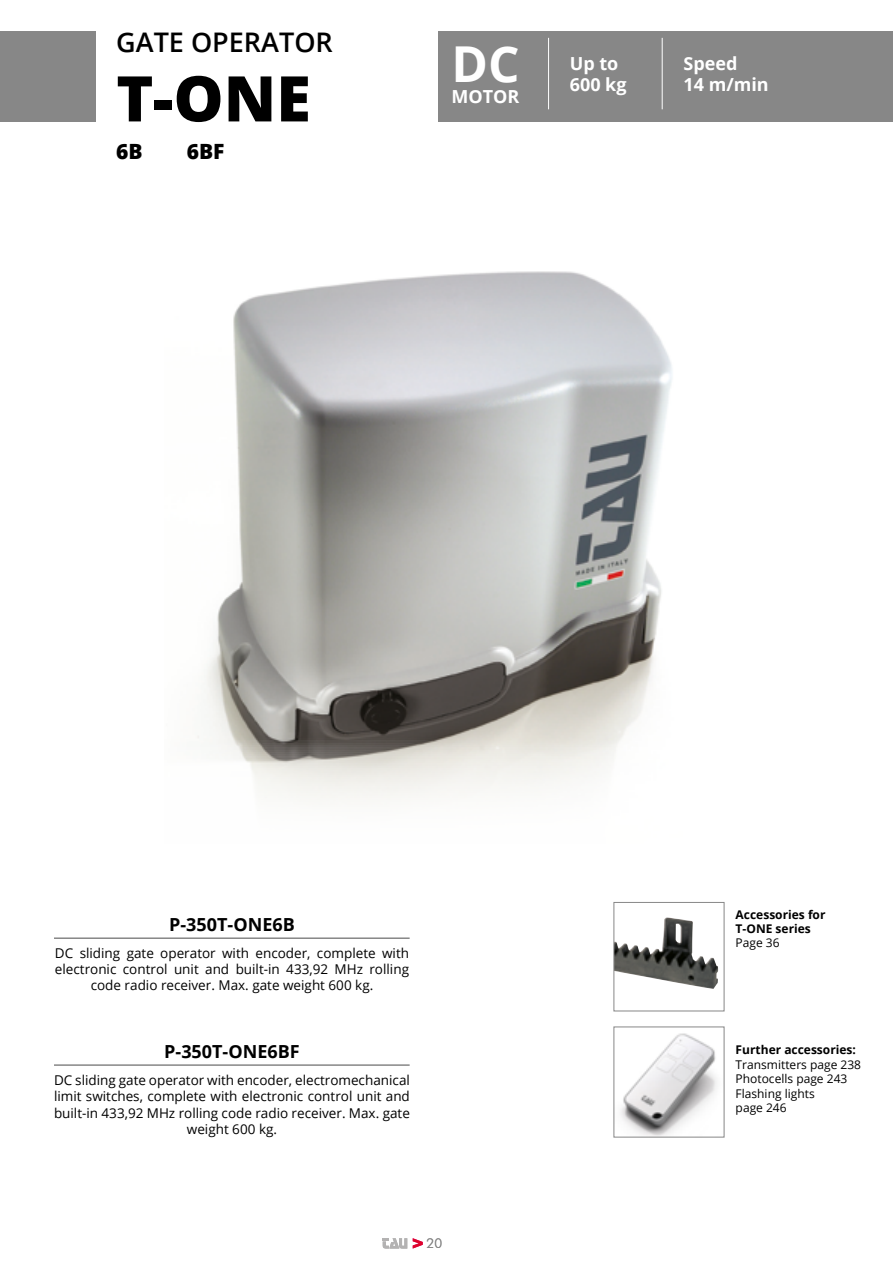
<style>
.page{position:relative;width:893px;height:1263px;background:#fff}
.page>*{position:absolute;margin:0;border:0;box-sizing:border-box;transform-origin:0 0}
.t1{font:800 63px "Open Sans";color:#000}
.t2{font:700 49.5px "Open Sans";color:#fff}
.t3{font:600 27px "Open Sans";color:#000}
.t4{font:800 21px "Open Sans";color:#000}
.t5{font:700 18px/21.6px "Open Sans";color:#fff}
.t6{font:700 18px "Open Sans";color:#000}
.t7{font:13.5px/16.2px "Open Sans";color:#000;text-align:center}
.t8{font:300 13.5px "Futura BT";color:#878787}
.t9{font:12px/14.4px "Open Sans";color:#000}
.t10{font:700 12px/14.4px "Open Sans";color:#000}
</style>
<div class="page">
<svg style="left:413px;top:1238px;width:10px;height:10px"></svg>
<svg style="left:383px;top:1238px;width:24px;height:10px"></svg>
<div style="left:0;top:31px;width:96px;height:91px;background:#878787"></div>
<img style="left:616px;top:917px;width:102px;height:72px">
<div style="left:614px;top:902px;width:110px;height:109px;border:1px solid #878787"></div>
<img style="left:620px;top:1033px;width:97px;height:102px">
<img style="left:197px;top:271px;width:475px;height:529px">
<hr style="left:54px;top:937px;width:356px;height:2px;background:#878787">
<hr style="left:54px;top:1064px;width:356px;height:2px;background:#878787">
<div style="left:439px;top:31px;width:454px;height:91px;background:#878787"></div>
<hr style="left:548px;top:38px;width:1px;height:71px;background:#fff">
<hr style="left:662px;top:38px;width:1px;height:71px;background:#fff">
<h3 class="t3" style="left:116px;top:24px;width:218px">GATE OPERATOR</h3>
<h1 class="t1" style="left:116px;top:51px;width:196px">T-ONE</h1>
<h3 class="t4" style="left:116px;top:135px;width:28px">6B</h3>
<h3 class="t4" style="left:187px;top:135px;width:39px">6BF</h3>
<h2 class="t2" style="left:452px;top:29px;width:70px">DC</h2>
<h3 class="t5" style="left:452px;top:86px;width:69px">MOTOR</h3>
<h3 class="t5" style="left:570px;top:52px;width:58px">Up to<br>600 kg</h3>
<h3 class="t5" style="left:683px;top:52px;width:87px">Speed<br>14 m/min</h3>
<h3 class="t6" style="left:169px;top:911px;width:127px">P-350T-ONE6B</h3>
<p class="t7" style="left:55px;top:944px;width:356px">DC sliding gate operator with encoder, complete with electronic control unit and built-in 433,92 MHz rolling code radio receiver. Max. gate weight 600 kg.</p>
<h3 class="t6" style="left:164px;top:1039px;width:137px">P-350T-ONE6BF</h3>
<p class="t7" style="left:54px;top:1072px;width:357px">DC sliding gate operator with encoder, electromechanical limit switches, complete with electronic control unit and built-in 433,92 MHz rolling code radio receiver. Max. gate weight 600 kg.</p>
<p class="t8" style="left:427px;top:1235px;width:17px">20</p>
<p class="t10" style="left:736px;top:907px;width:91px">Accessories for<br>T-ONE series</p>
<p class="t9" style="left:736px;top:935px;width:46px">Page 36</p>
<p class="t10" style="left:736px;top:1042px;width:122px">Further accessories:</p>
<p class="t9" style="left:736px;top:1057px;width:127px">Transmitters page 238<br>Photocells page 243<br>Flashing lights<br>page 246</p>
</div>
